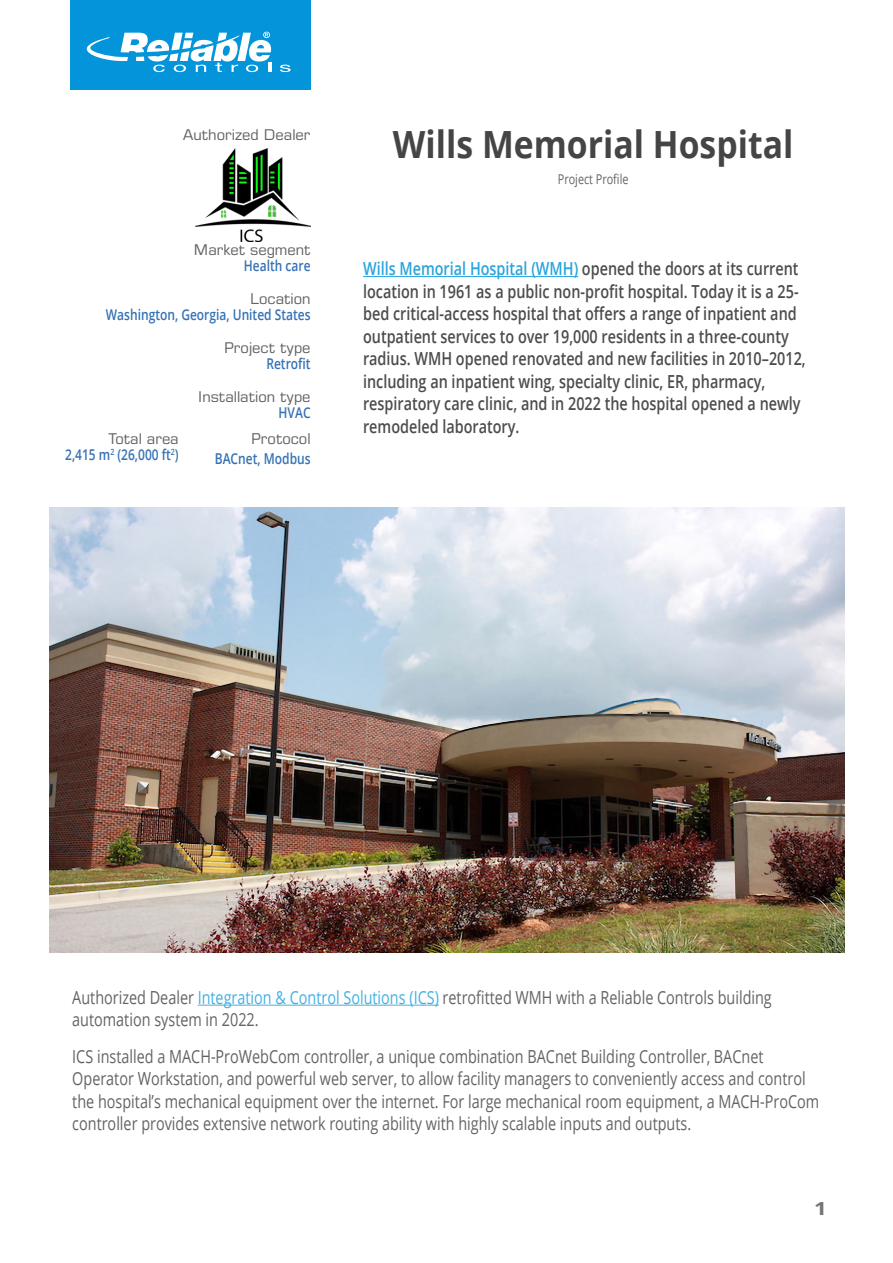
<style>
.page{position:relative;width:893px;height:1263px;background:#fff}
.page>*{position:absolute;margin:0;border:0;box-sizing:border-box;transform-origin:0 0}
.t1{font:700 37.5px "Open Sans";color:#454545;scale:.9 1}
.t2{font:18px/22.5px "Open Sans";color:#636366;scale:.8 1}
.t3{font:600 18px/22.5px "Open Sans";color:#4b4c4d;scale:.8 1}
.t4{font:700 18px "Open Sans";color:#767676;scale:1.25 1}
.t5{font:600 15px/19.5px "Open Sans";color:#3572b5;text-align:right;scale:.8 1}
.t6{font:14.85px/16.4px "Eurostile LT Std";color:#636366;text-align:right}
.t7{font:600 14.85px/16.4px "Open Sans";color:#3572b5;text-align:right;scale:.81 1}
.t8{font:13.5px "Open Sans";color:#636366;scale:.8 1}
.s1{font-family:"Open Sans";font-weight:600;color:#3572b5}
.s2{font-family:"Eurostile LT Std";font-weight:400;color:#636366}
.s3{color:#28a4de}
.s4{color:#42afe2}
</style>
<div class="page">
<hr style="left:363px;top:276px;width:215px;height:1px;background:#28a4de">
<hr style="left:198px;top:1005px;width:241px;height:1px;background:#42afe2">
<img style="left:50px;top:507px;width:794px;height:446px">
<div style="left:70px;top:0;width:241px;height:90px;background:#0394d9"></div>
<svg style="left:280px;top:65px;width:11px;height:7px"></svg>
<svg style="left:86px;top:32px;width:185px;height:40px"></svg>
<img style="left:195px;top:148px;width:116px;height:93px">
<p class="t6" style="left:183px;top:126px;width:129px">Authorized Dealer</p>
<p class="t6" style="left:194px;top:241px;width:118px">Market segment</p>
<p class="t7" style="left:244px;top:257px;width:84px">Health care</p>
<p class="t6" style="left:250px;top:290px;width:62px">Location</p>
<p class="t7" style="left:106px;top:306px;width:254px">Washington, Georgia, United States</p>
<p class="t6" style="left:224px;top:339px;width:88px">Project type<br><span class="s1">Retrofit</span></p>
<p class="t6" style="left:198px;top:388px;width:114px">Installation type</p>
<p class="t7" style="left:279px;top:404px;width:41px">HVAC</p>
<p class="t7" style="left:65px;top:430px;width:142px"><span class="s2">Total area<br></span>2,415 m<sup>2</sup> (26,000 ft<sup>2</sup>)</p>
<p class="t5" style="left:215px;top:429px;width:121px"><span class="s2">Protocol<br></span>BACnet, Modbus</p>
<p class="t1" style="left:393px;top:118px;width:446px">Wills Memorial Hospital</p>
<p class="t8" style="left:558px;top:170px;width:90px">Project Profile</p>
<p class="t3" style="left:363px;top:257px;width:555px"><span class="s3">Wills Memorial Hospital (WMH)</span> opened the doors at its current location in 1961 as a public non-profit hospital. Today it is a 25- bed critical-access hospital that offers a range of inpatient and outpatient services to over 19,000 residents in a three-county radius. WMH opened renovated and new facilities in 2010–2012, including an inpatient wing, specialty clinic, ER, pharmacy, respiratory care clinic, and in 2022 the hospital opened a newly remodeled laboratory.</p>
<p class="t2" style="left:72px;top:985px;width:876px">Authorized Dealer <span class="s4">Integration &amp; Control Solutions (ICS)</span> retrofitted WMH with a Reliable Controls building automation system in 2022.</p>
<p class="t2" style="left:72px;top:1044px;width:935px">ICS installed a MACH-ProWebCom controller, a unique combination BACnet Building Controller, BACnet Operator Workstation, and powerful web server, to allow facility managers to conveniently access and control the hospital’s mechanical equipment over the internet. For large mechanical room equipment, a MACH-ProCom controller provides extensive network routing ability with highly scalable inputs and outputs.</p>
<p class="t4" style="left:814px;top:1196px;width:12px">1</p>
</div>
